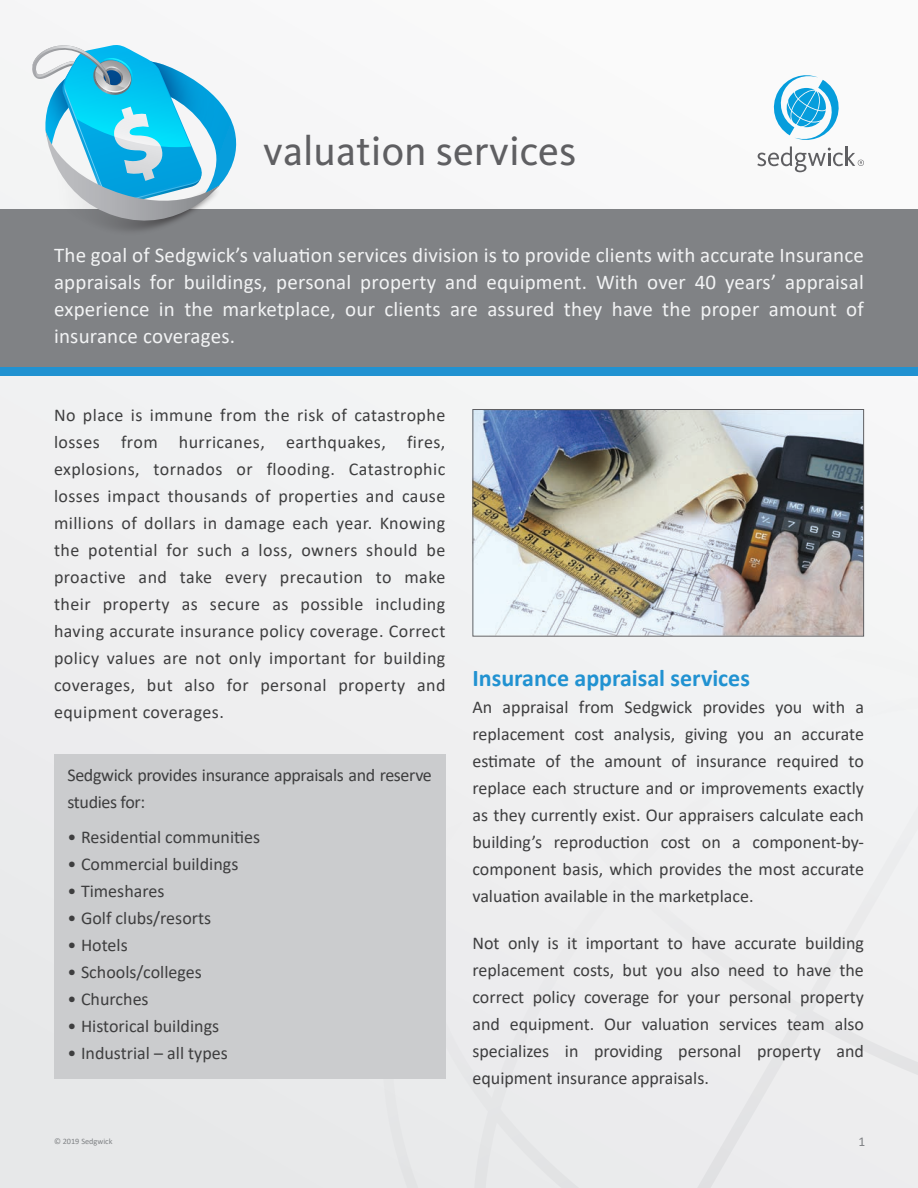
<style>
.page{position:relative;width:918px;height:1188px;background:#f0f1f2}
.page>*{position:absolute;margin:0;border:0;box-sizing:border-box;transform-origin:0 0}
.t1{font:42px "Kievit OT";color:#5f5f62}
.t2{font:700 24px "Calibri";color:#2192d1}
.t3{font:21px/27px "Calibri";letter-spacing:.01em;color:#f2f3f4;text-align:justify}
.t4{font:18px/27px "Calibri";color:#3e3e3f;text-align:justify}
.t5{font:18px/27px "Calibri";letter-spacing:-.02em;color:#3e3e3f}
.t6{font:13.5px "Calibri";color:#808285}
.t7{font:8.25px "Calibri";color:#808285}
</style>
<div class="page">
<svg style="left:380px;top:991px;width:538px;height:197px"></svg>
<svg style="left:757px;top:75px;width:107px;height:97px"></svg>
<hr style="left:845px;top:146px;width:2px;height:20px;background:#5f5f62">
<div style="left:0;top:210px;width:918px;height:159px;background:#808285"></div>
<div style="left:0;top:367px;width:918px;height:8px;background:#2192d1"></div>
<svg style="left:32px;top:45px;width:211px;height:186px"></svg>
<div style="left:54px;top:754px;width:392px;height:324px;background:#cbccce"></div>
<img style="left:475px;top:411px;width:387px;height:224px">
<div style="left:473px;top:409px;width:391px;height:228px;border:1px solid #5f5f62"></div>
<h1 class="t1" style="left:263px;top:128px;width:315px">valuation services</h1>
<p class="t3" style="left:54px;top:241px;width:812px">The goal of Sedgwick’s valuation services division is to provide clients with accurate Insurance appraisals for buildings, personal property and equipment. With over 40 years’ appraisal experience in the marketplace, our clients are assured they have the proper amount of insurance coverages.</p>
<p class="t4" style="left:54px;top:401px;width:393px">No place is immune from the risk of catastrophe losses from hurricanes, earthquakes, fires, explosions, tornados or flooding. Catastrophic losses impact thousands of properties and cause millions of dollars in damage each year. Knowing the potential for such a loss, owners should be proactive and take every precaution to make their property as secure as possible including having accurate insurance policy coverage. Correct policy values are not only important for building coverages, but also for personal property and equipment coverages.</p>
<p class="t5" style="left:68px;top:761px;width:366px">Sedgwick provides insurance appraisals and reserve studies for:</p>
<p class="t4" style="left:68px;top:823px;width:194px">• Residential communities</p>
<p class="t4" style="left:68px;top:850px;width:172px">• Commercial buildings</p>
<p class="t4" style="left:68px;top:877px;width:99px">• Timeshares</p>
<p class="t4" style="left:68px;top:904px;width:145px">• Golf clubs/resorts</p>
<p class="t4" style="left:68px;top:931px;width:62px">• Hotels</p>
<p class="t4" style="left:68px;top:958px;width:136px">• Schools/colleges</p>
<p class="t4" style="left:68px;top:985px;width:83px">• Churches</p>
<p class="t4" style="left:68px;top:1012px;width:153px">• Historical buildings</p>
<p class="t4" style="left:68px;top:1039px;width:162px">• Industrial – all types</p>
<p class="t7" style="left:54px;top:1136px;width:60px">© 2019 Sedgwick</p>
<h2 class="t2" style="left:472px;top:661px;width:279px">Insurance appraisal services</h2>
<p class="t4" style="left:472px;top:693px;width:393px">An appraisal from Sedgwick provides you with a replacement cost analysis, giving you an accurate estimate of the amount of insurance required to replace each structure and or improvements exactly as they currently exist. Our appraisers calculate each building’s reproduction cost on a component-by&shy;component basis, which provides the most accurate valuation available in the marketplace.</p>
<p class="t4" style="left:472px;top:929px;width:393px">Not only is it important to have accurate building replacement costs, but you also need to have the correct policy coverage for your personal property and equipment. Our valuation services team also specializes in providing personal property and equipment insurance appraisals.</p>
<p class="t6" style="left:859px;top:1132px;width:8px">1</p>
</div>
